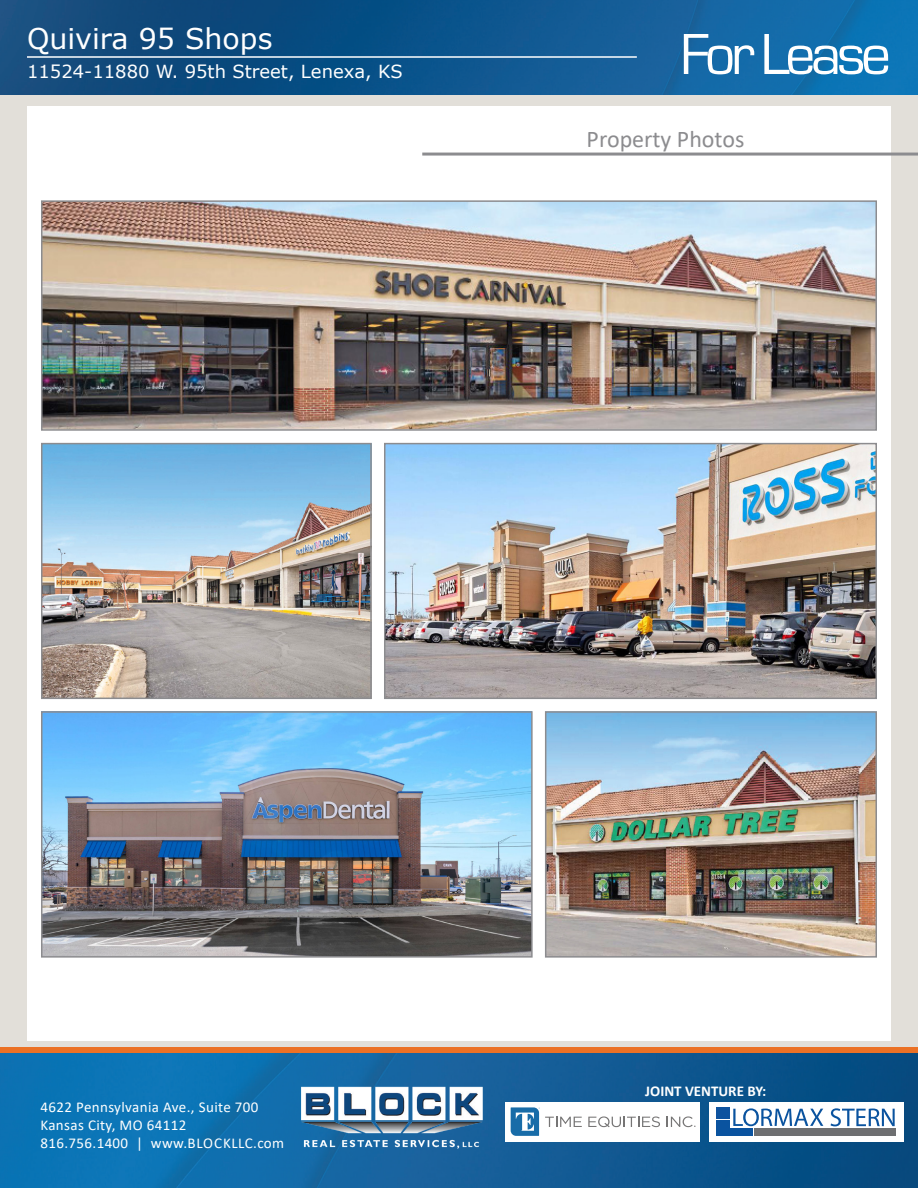
<style>
.page{position:relative;width:918px;height:1188px;background:#fff}
.page>*{position:absolute;margin:0;border:0;box-sizing:border-box;transform-origin:0 0}
.t1{font:60px "Eurostile";letter-spacing:-.075em;color:#fff}
.t2{font:28.5px "Verdana";color:#fff}
.t3{font:24px "Calibri";color:#8c8c8f}
.t4{font:18px "Verdana";color:#fff}
.t5{font:15px/18px "Calibri";letter-spacing:.025em;color:#fff}
.BRES_-_Broker_Contact_Information{font:700 15px "Calibri";color:#fff}
</style>
<div class="page">
<div style="left:0;top:93px;width:918px;height:978px;background:#e2dfd9"></div>
<img style="left:0;top:1053px;width:918px;height:135px">
<div style="left:0;top:1047px;width:918px;height:6px;background:#eb7125"></div>
<img style="left:0;top:0;width:918px;height:94px">
<hr style="left:27px;top:56px;width:610px;height:2px;background:#fff">
<div style="left:27px;top:107px;width:864px;height:934px;background:#fff"></div>
<hr style="left:422px;top:153px;width:496px;height:3px;background:#8c8c8f">
<img style="left:296px;top:1077px;width:190px;height:75px">
<div style="left:505px;top:1102px;width:195px;height:40px;background:#fff"></div>
<div style="left:709px;top:1102px;width:194px;height:40px;background:#fff"></div>
<svg style="left:511px;top:1107px;width:71px;height:29px"></svg>
<svg style="left:588px;top:1116px;width:72px;height:11px"></svg>
<svg style="left:667px;top:1116px;width:29px;height:11px"></svg>
<svg style="left:733px;top:1108px;width:90px;height:18px"></svg>
<svg style="left:831px;top:1108px;width:64px;height:18px"></svg>
<hr style="left:716px;top:1107px;width:14px;height:3px;background:#0e539f">
<hr style="left:716px;top:1112px;width:14px;height:3px;background:#0e539f">
<hr style="left:716px;top:1116px;width:14px;height:3px;background:#0e539f">
<hr style="left:716px;top:1120px;width:14px;height:3px;background:#0a539f">
<hr style="left:716px;top:1124px;width:14px;height:3px;background:#0a539f">
<hr style="left:754px;top:1128px;width:142px;height:4px;background:#6e6f71">
<hr style="left:716px;top:1128px;width:36px;height:4px;background:#0a539f">
<hr style="left:754px;top:1133px;width:142px;height:3px;background:#6e6f71">
<hr style="left:716px;top:1133px;width:36px;height:3px;background:#0a539f">
<img style="left:44px;top:203px;width:830px;height:225px">
<div style="left:41px;top:200px;width:836px;height:231px;border:2px solid #8c8c8f"></div>
<img style="left:44px;top:446px;width:325px;height:250px">
<div style="left:41px;top:443px;width:331px;height:256px;border:2px solid #8c8c8f"></div>
<img style="left:387px;top:446px;width:487px;height:250px">
<div style="left:384px;top:443px;width:493px;height:256px;border:2px solid #8c8c8f"></div>
<img style="left:548px;top:714px;width:326px;height:241px">
<div style="left:545px;top:711px;width:332px;height:247px;border:2px solid #8c8c8f"></div>
<img style="left:44px;top:714px;width:486px;height:241px">
<div style="left:41px;top:711px;width:492px;height:247px;border:2px solid #8c8c8f"></div>
<h2 class="t2" style="left:27px;top:19px;width:247px">Quivira 95 Shops</h2>
<p class="t4" style="left:27px;top:59px;width:377px">11524-11880 W. 95th Street, Lenexa, KS</p>
<h1 class="t1" style="left:680px;top:22px;width:212px">For Lease</h1>
<p class="t3" style="left:587px;top:122px;width:159px">Property Photos</p>
<p class="t5" style="left:40px;top:1097px;width:245px">4622 Pennsylvania Ave., Suite 700<br>Kansas City, MO 64112<br>816.756.1400 | www.BLOCKLLC.com</p>
<p class="BRES_-_Broker_Contact_Information" style="left:645px;top:1080px;width:123px">JOINT VENTURE BY:</p>
</div>
